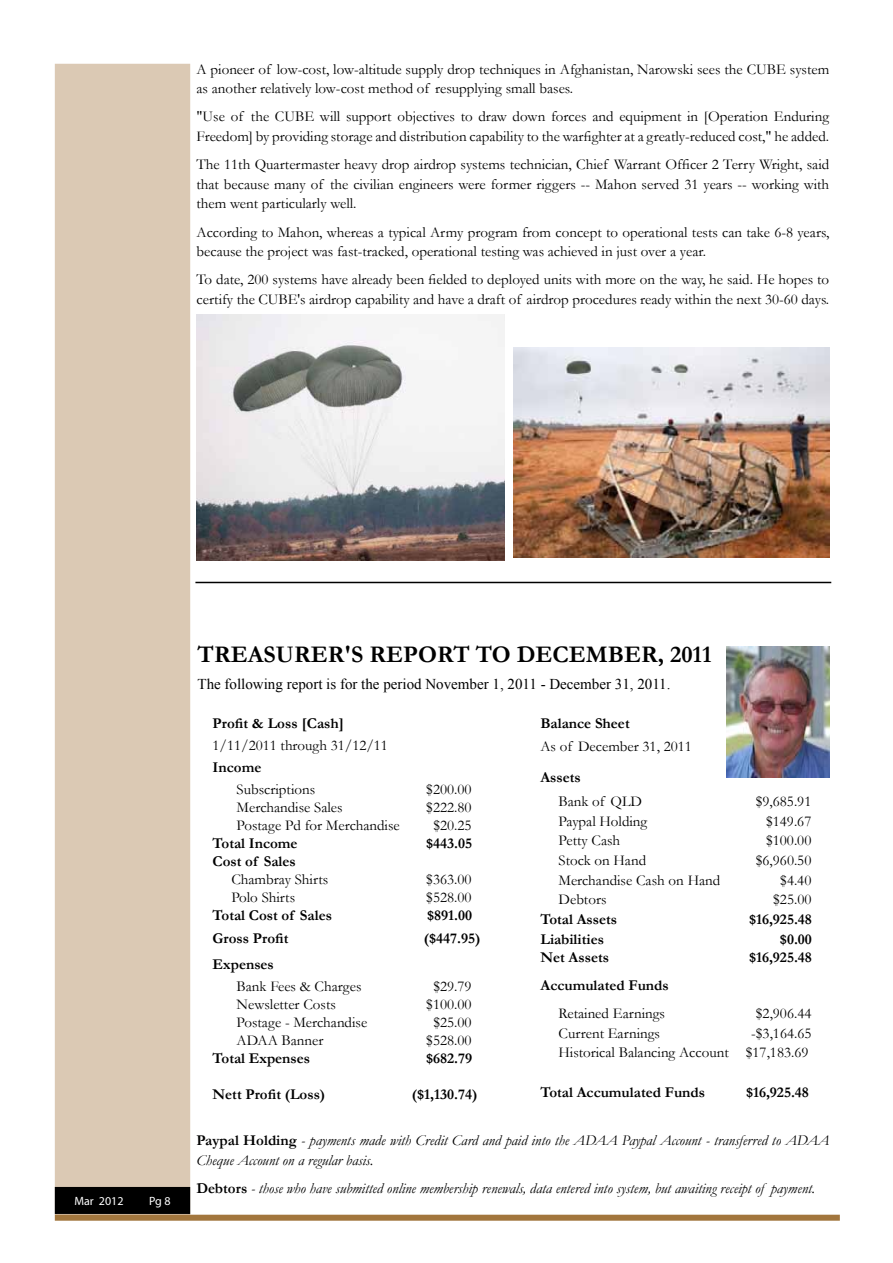
<style>
.page{position:relative;width:893px;height:1263px;background:#fff}
.page>*{position:absolute;margin:0;border:0;box-sizing:border-box;transform-origin:0 0}
.t1{font:700 24px "Garamond";color:#000}
.t2{font:15px/19.6px "Garamond";color:#000}
.t3{font:700 15px "Garamond";color:#000}
.t4{font:italic 15px/19.6px "Garamond";color:#000}
.t5{font:15px "Times New Roman";color:#000}
.t6{font:12px "Myriad Pro";color:#fff}
.s1{font-weight:700;font-style:normal}
</style>
<div class="page">
<div style="left:55px;top:64px;width:135px;height:1151px;background:#dbc9b4"></div>
<div style="left:55px;top:1215px;width:785px;height:6px;background:#a2763d"></div>
<div style="left:56px;top:1188px;width:133px;height:25px;background:#000"></div>
<div style="left:55px;top:1187px;width:135px;height:27px;border:2px solid #000"></div>
<hr style="left:195px;top:582px;width:636px;height:1px;background:#000">
<img style="left:727px;top:646px;width:102px;height:131px">
<img style="left:197px;top:315px;width:308px;height:245px">
<img style="left:513px;top:348px;width:316px;height:210px">
<p class="t2" style="left:197px;top:59px;width:634px">A pioneer of low-cost, low-altitude supply drop techniques in Afghanistan, Narowski sees the CUBE system as another relatively low-cost method of resupplying small bases.</p>
<p class="t2" style="left:197px;top:107px;width:634px">"Use of the CUBE will support objectives to draw down forces and equipment in [Operation Enduring<br>Freedom] by providing storage and distribution capability to the warfighter at a greatly-reduced cost," he added.</p>
<p class="t2" style="left:197px;top:154px;width:634px;text-align:justify">The 11th Quartermaster heavy drop airdrop systems technician, Chief Warrant Officer 2 Terry Wright, said that because many of the civilian engineers were former riggers -- Mahon served 31 years -- working with them went particularly well.</p>
<p class="t2" style="left:197px;top:222px;width:634px">According to Mahon, whereas a typical Army program from concept to operational tests can take 6-8 years, because the project was fast-tracked, operational testing was achieved in just over a year.</p>
<p class="t2" style="left:197px;top:270px;width:634px">To date, 200 systems have already been fielded to deployed units with more on the way, he said. He hopes to certify the CUBE's airdrop capability and have a draft of airdrop procedures ready within the next 30-60 days.</p>
<p class="t6" style="left:74px;top:1193px;width:51px">Mar 2012</p>
<p class="t6" style="left:149px;top:1193px;width:23px">Pg 8</p>
<h1 class="t1" style="left:198px;top:640px;width:18px">TREASURER</h1>
<h1 class="t1" style="left:345px;top:640px;width:92px">'S REPORT</h1>
<h1 class="t1" style="left:476px;top:640px;width:60px">TO DECEMBER</h1>
<h1 class="t1" style="left:658px;top:640px;width:55px">, 2011</h1>
<p class="t5" style="left:198px;top:674px;width:474px">The following report is for the period November 1, 2011 - December 31, 2011.</p>
<p class="t3" style="left:213px;top:714px;width:133px">Profit &amp; Loss [Cash]</p>
<p class="t2" style="left:213px;top:735px;width:177px">1/11/2011 through 31/12/11</p>
<p class="t3" style="left:213px;top:758px;width:50px">Income</p>
<p class="t2" style="left:237px;top:780px;width:80px">Subscriptions</p>
<p class="t2" style="left:426px;top:780px;width:47px">$200.00</p>
<p class="t2" style="left:237px;top:798px;width:108px">Merchandise Sales</p>
<p class="t2" style="left:426px;top:798px;width:47px">$222.80</p>
<p class="t2" style="left:237px;top:816px;width:165px">Postage Pd for Merchandise</p>
<p class="t2" style="left:433px;top:816px;width:40px">$20.25</p>
<p class="t3" style="left:213px;top:835px;width:87px">Total Income</p>
<p class="t3" style="left:426px;top:835px;width:48px">$443.05</p>
<p class="t3" style="left:213px;top:853px;width:85px">Cost of Sales</p>
<p class="t2" style="left:231px;top:870px;width:98px">Chambray Shirts</p>
<p class="t2" style="left:426px;top:870px;width:47px">$363.00</p>
<p class="t2" style="left:231px;top:888px;width:65px">Polo Shirts</p>
<p class="t2" style="left:426px;top:888px;width:47px">$528.00</p>
<p class="t3" style="left:213px;top:907px;width:121px">Total Cost of Sales</p>
<p class="t3" style="left:427px;top:907px;width:47px">$891.00</p>
<p class="t3" style="left:213px;top:929px;width:77px">Gross Profit</p>
<p class="t3" style="left:424px;top:929px;width:58px">($447.95)</p>
<p class="t3" style="left:213px;top:955px;width:63px">Expenses</p>
<p class="t2" style="left:237px;top:977px;width:126px">Bank Fees &amp; Charges</p>
<p class="t2" style="left:433px;top:977px;width:40px">$29.79</p>
<p class="t2" style="left:237px;top:995px;width:101px">Newsletter Costs</p>
<p class="t2" style="left:426px;top:995px;width:47px">$100.00</p>
<p class="t2" style="left:237px;top:1013px;width:132px">Postage - Merchandise</p>
<p class="t2" style="left:433px;top:1013px;width:40px">$25.00</p>
<p class="t2" style="left:237px;top:1031px;width:88px">ADAA Banner</p>
<p class="t2" style="left:426px;top:1031px;width:47px">$528.00</p>
<p class="t3" style="left:213px;top:1050px;width:99px">Total Expenses</p>
<p class="t3" style="left:426px;top:1050px;width:48px">$682.79</p>
<p class="t3" style="left:213px;top:1086px;width:114px">Nett Profit (Loss)</p>
<p class="t3" style="left:412px;top:1086px;width:67px">($1,130.74)</p>
<p class="t3" style="left:540px;top:714px;width:91px">Balance Sheet</p>
<p class="t2" style="left:540px;top:737px;width:153px">As of December 31, 2011</p>
<p class="t3" style="left:540px;top:768px;width:42px">Assets</p>
<p class="t2" style="left:558px;top:791px;width:85px">Bank of QLD</p>
<p class="t2" style="left:756px;top:791px;width:57px">$9,685.91</p>
<p class="t2" style="left:558px;top:811px;width:90px">Paypal Holding</p>
<p class="t2" style="left:766px;top:811px;width:47px">$149.67</p>
<p class="t2" style="left:558px;top:831px;width:63px">Petty Cash</p>
<p class="t2" style="left:766px;top:831px;width:47px">$100.00</p>
<p class="t2" style="left:558px;top:850px;width:89px">Stock on Hand</p>
<p class="t2" style="left:756px;top:850px;width:57px">$6,960.50</p>
<p class="t2" style="left:558px;top:870px;width:163px">Merchandise Cash on Hand</p>
<p class="t2" style="left:780px;top:870px;width:33px">$4.40</p>
<p class="t2" style="left:558px;top:890px;width:49px">Debtors</p>
<p class="t2" style="left:773px;top:890px;width:40px">$25.00</p>
<p class="t3" style="left:540px;top:910px;width:78px">Total Assets</p>
<p class="t3" style="left:749px;top:910px;width:64px">$16,925.48</p>
<p class="t3" style="left:540px;top:930px;width:65px">Liabilities</p>
<p class="t3" style="left:780px;top:930px;width:34px">$0.00</p>
<p class="t3" style="left:540px;top:948px;width:70px">Net Assets</p>
<p class="t3" style="left:749px;top:948px;width:64px">$16,925.48</p>
<p class="t3" style="left:540px;top:976px;width:130px">Accumulated Funds</p>
<p class="t2" style="left:558px;top:1003px;width:108px">Retained Earnings</p>
<p class="t2" style="left:756px;top:1003px;width:57px">$2,906.44</p>
<p class="t2" style="left:558px;top:1023px;width:103px">Current Earnings</p>
<p class="t2" style="left:558px;top:1023px;width:254px;text-align:right">-$3,164.65<br>Historical Balancing Account $17,183.69</p>
<p class="t3" style="left:540px;top:1083px;width:166px">Total Accumulated Funds</p>
<p class="t3" style="left:746px;top:1083px;width:64px">$16,925.48</p>
<p class="t4" style="left:197px;top:1130px;width:634px"><span class="s1">Paypal Holding</span> - payments made with Credit Card and paid into the ADAA Paypal Account - transferred to ADAA<br>Cheque Account on a regular basis.</p>
<p class="t4" style="left:197px;top:1178px;width:620px"><span class="s1">Debtors</span> - those who have submitted online membership renewals, data entered into system, but awaiting receipt of payment.</p>
</div>
